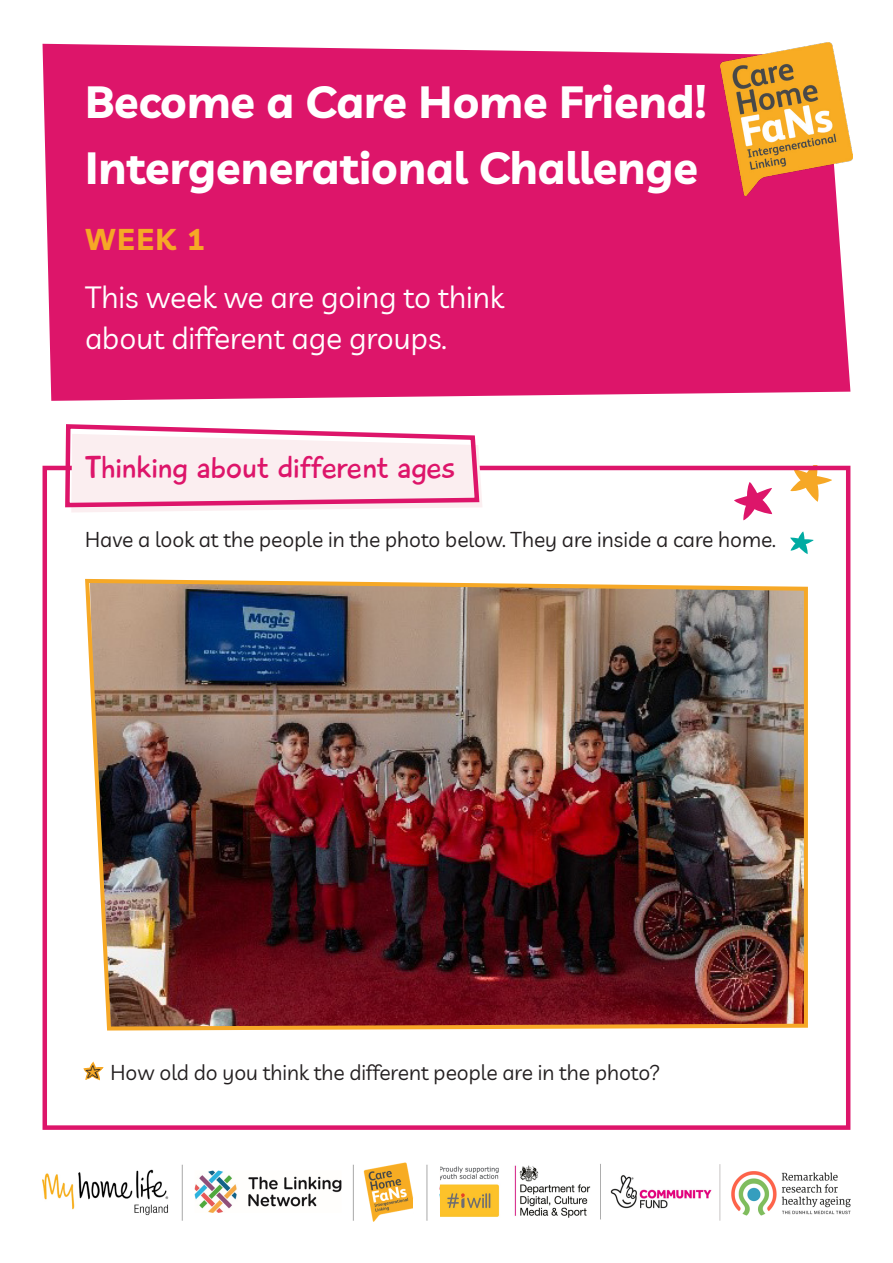
<style>
.page{position:relative;width:893px;height:1263px;background:#fff}
.page>*{position:absolute;margin:0;border:0;box-sizing:border-box;transform-origin:0 0}
.t1{font:700 45px/66px "Livvic";color:#fff}
.a_head_with_divider{font:33px "Playtime With Hot Toddies";color:#dd156a}
.intro{font:30px/41.2px "Livvic";color:#fff}
.subtitle{font:700 30px "Livvic";color:#f6a826}
.first_para{font:21px "Livvic";color:#231f20}
</style>
<div class="page">
<div style="left:43px;top:44px;width:807px;height:357px;background:#dd156a"></div>
<svg style="left:790px;top:471px;width:42px;height:31px"></svg>
<div style="left:43px;top:466px;width:807px;height:664px;border:4px solid #dd156a"></div>
<img style="left:721px;top:43px;width:131px;height:152px">
<img style="left:85px;top:578px;width:723px;height:453px">
<svg style="left:63px;top:424px;width:419px;height:88px"></svg>
<svg style="left:790px;top:531px;width:24px;height:23px"></svg>
<svg style="left:734px;top:482px;width:38px;height:38px"></svg>
<img style="left:439px;top:1163px;width:411px;height:58px">
<img style="left:43px;top:1162px;width:370px;height:60px">
<p class="t1" style="left:85px;top:65px;width:623px">Become a Care Home Friend!<br>Intergenerational Challenge</p>
<p class="subtitle" style="left:85px;top:216px;width:121px">WEEK 1</p>
<p class="intro" style="left:85px;top:275px;width:420px">This week we are going to think about different age groups.</p>
<p class="a_head_with_divider" style="left:85px;top:447px;width:372px">Thinking about different ages</p>
<p class="first_para" style="left:85px;top:524px;width:692px">Have a look at the people in the photo below. They are inside a care home.</p>
<p class="first_para" style="left:111px;top:1057px;width:551px">How old do you think the different people are in the photo?</p>
</div>
